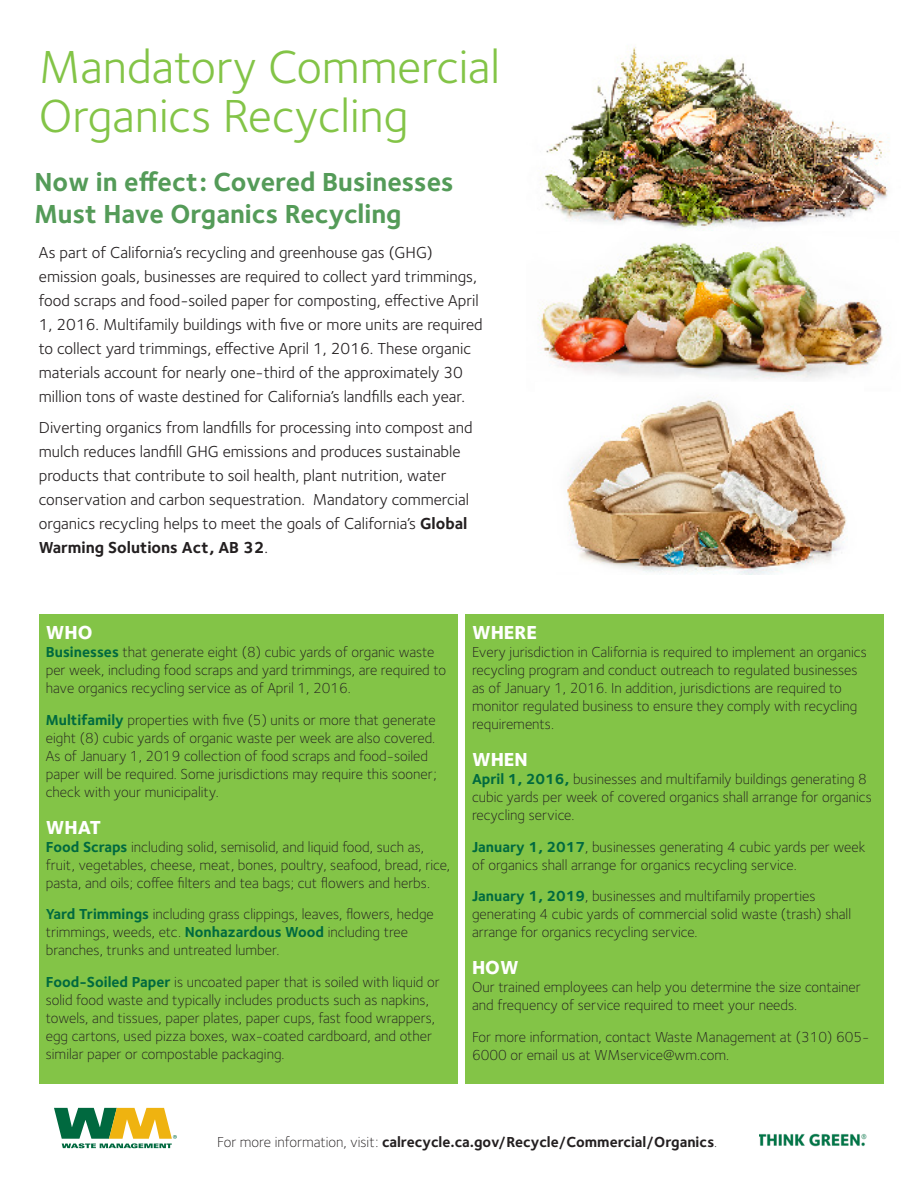
<style>
.page{position:relative;width:918px;height:1188px;background:#fff}
.page>*{position:absolute;margin:0;border:0;box-sizing:border-box;transform-origin:0 0}
.t1{font:48px/49.5px "Foundry Sterling";color:#83c447}
.t2{font:700 27px/32.4px "Foundry Sterling";color:#549b58}
.t3{font:800 19.5px "Foundry Sterling";color:#fff}
.Paragraph_Style_3{font:16.5px/24px "Foundry Sterling";color:#231f20}
.t4{font:300 15px/18px "Foundry Sterling";color:#231f20}
.t5{font:700 15px "Foundry Sterling";color:#231f20}
.s1{font-weight:700}
.s2{font-weight:700;color:#00693f}
.s3{font-weight:300}
</style>
<div class="page">
<img style="left:537px;top:242px;width:348px;height:137px">
<img style="left:567px;top:397px;width:280px;height:178px">
<img style="left:544px;top:47px;width:346px;height:184px">
<div style="left:39px;top:614px;width:419px;height:469px;background:#83c447"></div>
<div style="left:465px;top:614px;width:419px;height:469px;background:#83c447"></div>
<svg style="left:54px;top:1108px;width:123px;height:40px"></svg>
<img style="left:759px;top:1133px;width:108px;height:14px">
<p class="t1" style="left:39px;top:42px;width:463px">Mandatory Commercial<br>Organics Recycling</p>
<p class="t2" style="left:35px;top:167px;width:421px">Now in effect: Covered Businesses<br>Must Have Organics Recycling</p>
<p class="Paragraph_Style_3" style="left:39px;top:240px;width:445px">As part of California’s recycling and greenhouse gas (GHG) emission goals, businesses are required to collect yard trimmings, food scraps and food-soiled paper for composting, effective April 1, 2016. Multifamily buildings with five or more units are required to collect yard trimmings, effective April 1, 2016. These organic materials account for nearly one-third of the approximately 30 million tons of waste destined for California’s landfills each year.</p>
<p class="Paragraph_Style_3" style="left:39px;top:415px;width:435px">Diverting organics from landfills for processing into compost and mulch reduces landfill GHG emissions and produces sustainable products that contribute to soil health, plant nutrition, water conservation and carbon sequestration. Mandatory commercial organics recycling helps to meet the goals of California’s <span class="s1">Global Warming Solutions Act, AB 32</span>.</p>
<p class="t3" style="left:46px;top:621px;width:48px">WHO</p>
<p class="t4" style="left:46px;top:643px;width:402px"><span class="s2">Businesses</span> that generate eight (8) cubic yards of organic waste per week, including food scraps and yard trimmings, are required to have organics recycling service as of April 1, 2016.</p>
<p class="t4" style="left:46px;top:711px;width:393px"><span class="s2">Multifamily</span> properties with five (5) units or more that generate eight (8) cubic yards of organic waste per week are also covered.<br>As of January 1, 2019 collection of food scraps and food-soiled paper will be required. Some jurisdictions may require this sooner; check with your municipality.</p>
<p class="t3" style="left:46px;top:815px;width:57px">WHAT</p>
<p class="t4" style="left:46px;top:838px;width:406px"><span class="s2">Food Scraps</span> including solid, semisolid, and liquid food, such as, fruit, vegetables, cheese, meat, bones, poultry, seafood, bread, rice, pasta, and oils; coffee filters and tea bags; cut flowers and herbs.</p>
<p class="t4" style="left:46px;top:905px;width:390px"><span class="s2">Yard Trimmings</span> including grass clippings, leaves, flowers, hedge trimmings, weeds, etc. <span class="s2">Nonhazardous Wood</span> including tree branches, trunks and untreated lumber.</p>
<p class="t4" style="left:46px;top:973px;width:395px"><span class="s2">Food-Soiled Paper</span> is uncoated paper that is soiled with liquid or solid food waste and typically includes products such as napkins, towels, and tissues, paper plates, paper cups, fast food wrappers, egg cartons, used pizza boxes, wax-coated cardboard, and other similar paper or compostable packaging.</p>
<p class="t3" style="left:472px;top:621px;width:67px">WHERE</p>
<p class="t4" style="left:472px;top:643px;width:396px">Every jurisdiction in California is required to implement an organics recycling program and conduct outreach to regulated businesses as of January 1, 2016. In addition, jurisdictions are required to monitor regulated business to ensure they comply with recycling requirements.</p>
<p class="t3" style="left:472px;top:748px;width:57px">WHEN</p>
<p class="t4" style="left:472px;top:770px;width:401px"><span class="s2">April 1, 2016,</span> businesses and multifamily buildings generating 8 cubic yards per week of covered organics shall arrange for organics recycling service.</p>
<p class="t4" style="left:472px;top:838px;width:395px"><span class="s2">January 1, 2017</span>, businesses generating 4 cubic yards per week of organics shall arrange for organics recycling service.</p>
<p class="t4" style="left:472px;top:887px;width:381px"><span class="s2">January 1, 2019</span>, businesses and multifamily properties generating 4 cubic yards of commercial solid waste (trash) shall arrange for organics recycling service.</p>
<p class="t3" style="left:472px;top:955px;width:48px">HOW</p>
<p class="t4" style="left:472px;top:978px;width:390px">Our trained employees can help you determine the size container and frequency of service required to meet your needs.</p>
<p class="t4" style="left:472px;top:1028px;width:399px">For more information, contact Waste Management at (310) 605-<br>6000 or email us at WMservice@wm.com.</p>
<p class="t5" style="left:217px;top:1133px;width:502px"><span class="s3">For more information, visit:</span> calrecycle.ca.gov/Recycle/Commercial/Organics<span class="s3">.</span></p>
</div>
